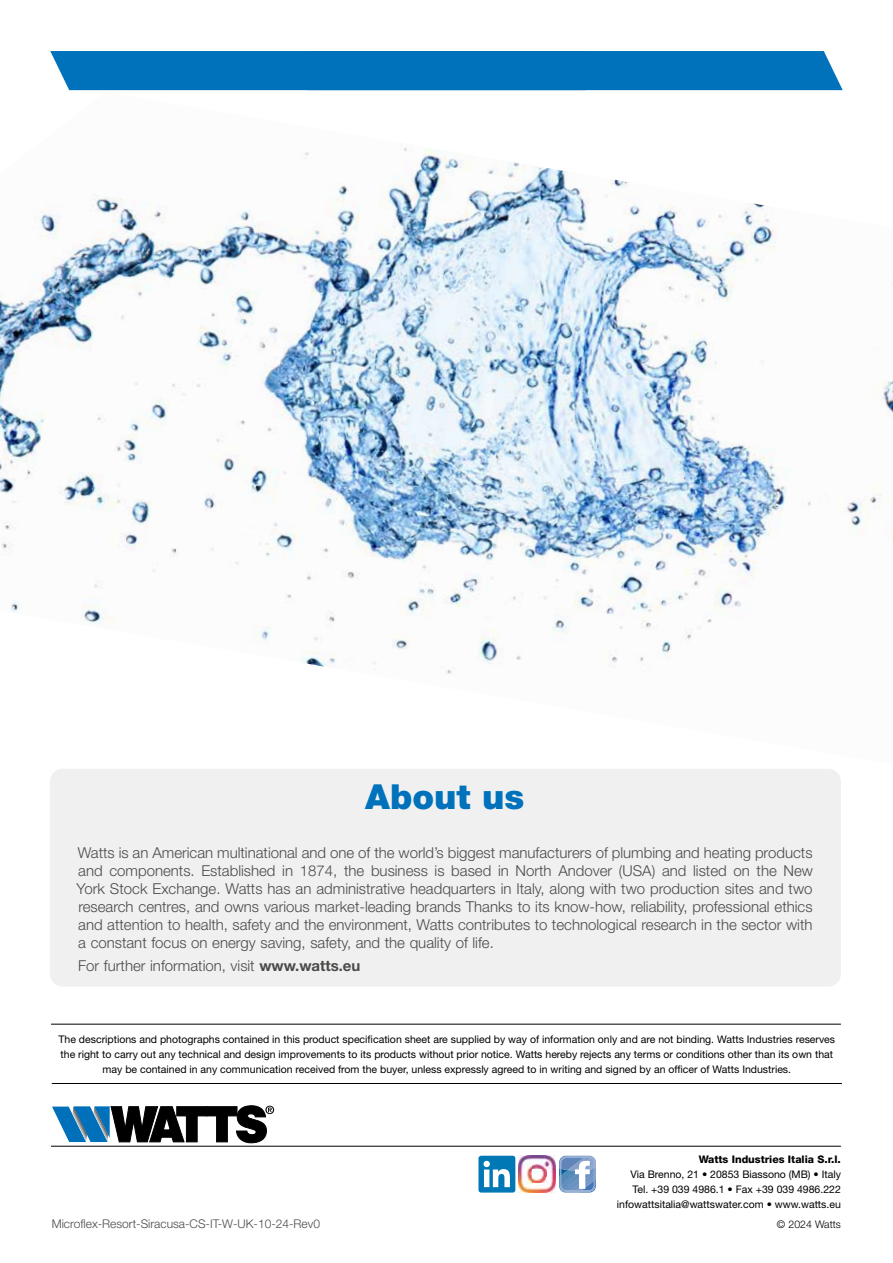
<style>
.page{position:relative;width:893px;height:1263px;background:#fff}
.page>*{position:absolute;margin:0;border:0;box-sizing:border-box;transform-origin:0 0}
.t1{font:900 34.5px "Helvetica Neue LT Std";color:#0072bb}
.t2{font:300 15px/18px "Helvetica Neue LT Std";color:#4a4a49;text-align:justify}
.t3{font:300 12px "Helvetica Neue LT Std";color:#4a4a49}
.t4{font:10.5px/15px "Helvetica Neue LT Std";color:#000;text-align:right}
.t5{font:800 10.5px "Helvetica Neue LT Std";color:#000}
.t6{font:300 10.5px "Helvetica Neue LT Std";color:#000}
.s1{font-weight:700}
</style>
<div class="page">
<svg style="left:52px;top:1105px;width:222px;height:38px"></svg>
<hr style="left:51px;top:1146px;width:790px;height:1px;background:#000">
<hr style="left:52px;top:1083px;width:790px;height:1px;background:#000">
<hr style="left:51px;top:1024px;width:790px;height:1px;background:#000">
<div style="left:50px;top:769px;width:791px;height:217px;background:#f0f0f0;border-radius:13px"></div>
<svg style="left:559px;top:1156px;width:37px;height:36px"></svg>
<img style="left:519px;top:1156px;width:28px;height:27px">
<img style="left:547px;top:1156px;width:9px;height:36px">
<img style="left:519px;top:1183px;width:21px;height:9px">
<svg style="left:540px;top:1187px;width:7px;height:5px"></svg>
<div style="left:478px;top:1156px;width:37px;height:36px;background:#0078b6;border-radius:3px"></div>
<svg style="left:483px;top:1161px;width:27px;height:26px"></svg>
<div style="left:50px;top:51px;width:793px;height:39px;background:#0072bb"></div>
<img style="left:0;top:147px;width:893px;height:527px">
<h1 class="t1" style="left:365px;top:776px;width:161px">About us</h1>
<p class="t2" style="left:77px;top:843px;width:738px">Watts is an American multinational and one of the world’s biggest manufacturers of plumbing and heating products and components. Established in 1874, the business is based in North Andover (USA) and listed on the New York Stock Exchange. Watts has an administrative headquarters in Italy, along with two production sites and two research centres, and owns various market-leading brands Thanks to its know-how, reliability, professional ethics and attention to health, safety and the environment, Watts contributes to technological research in the sector with a constant focus on energy saving, safety, and the quality of life.</p>
<p class="t2" style="left:78px;top:956px;width:284px">For further information, visit <span class="s1">www.watts.eu</span></p>
<p class="t4" style="left:59px;top:1031px;width:778px;text-align:center">The descriptions and photographs contained in this product specification sheet are supplied by way of information only and are not binding. Watts Industries reserves the right to carry out any technical and design improvements to its products without prior notice. Watts hereby rejects any terms or conditions other than its own that may be contained in any communication received from the buyer, unless expressly agreed to in writing and signed by an officer of Watts Industries.</p>
<p class="t5" style="left:699px;top:1153px;width:144px">Watts Industries Italia S.r.l.</p>
<p class="t4" style="left:617px;top:1167px;width:225px">Via Brenno, 21 • 20853 Biassono (MB) • Italy<br>Tel. +39 039 4986.1 • Fax +39 039 4986.222 infowattsitalia@wattswater.com • www.watts.eu</p>
<p class="t3" style="left:52px;top:1216px;width:270px">Microflex-Resort-Siracusa-CS-IT-W-UK-10-24-Rev0</p>
<p class="t6" style="left:777px;top:1218px;width:66px">© 2024 Watts</p>
</div>
